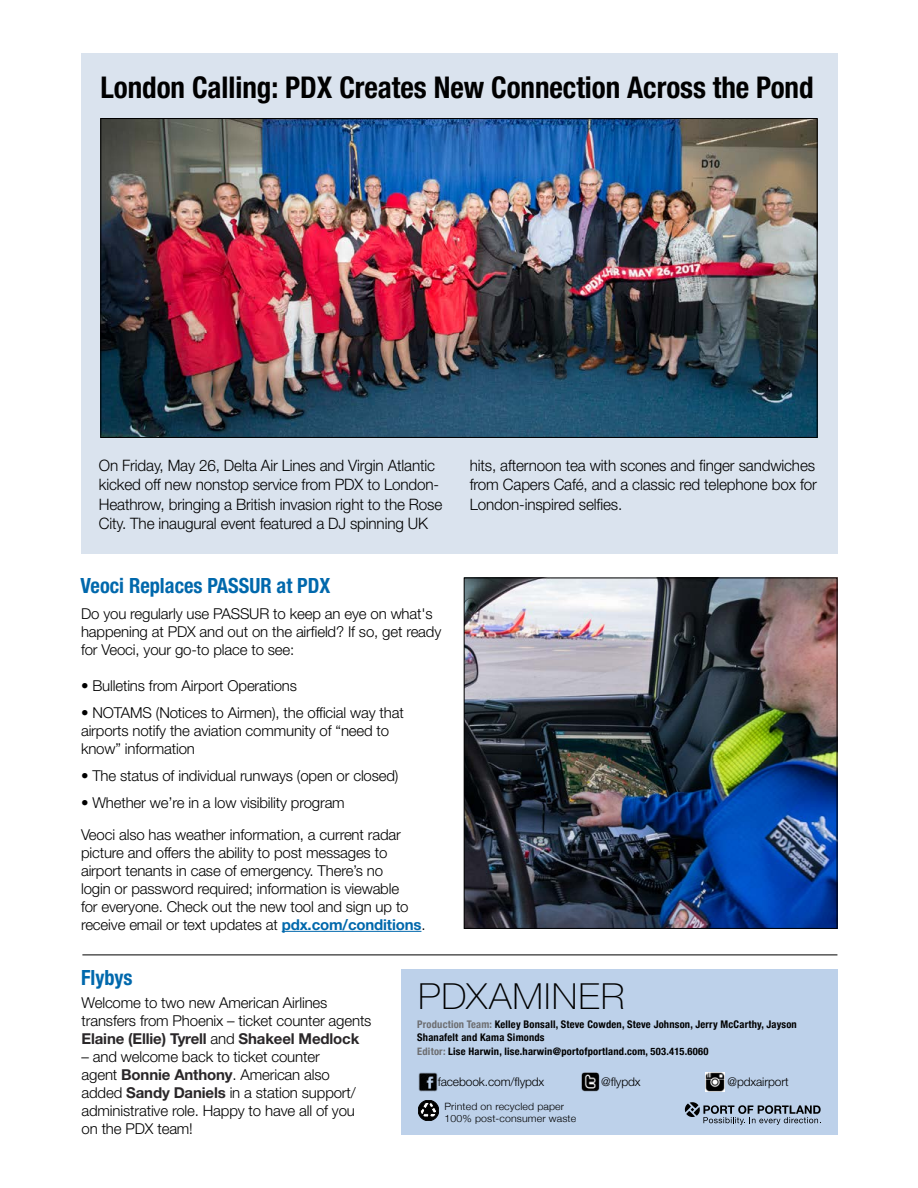
<style>
.page{position:relative;width:918px;height:1188px;background:#fff}
.page>*{position:absolute;margin:0;border:0;box-sizing:border-box;transform-origin:0 0}
.t1{font:100 36px "Helvetica Neue LT Std";letter-spacing:.03em;color:#000;scale:1.05 1}
.t2{font:700 condensed 30px "Helvetica Neue LT Std";color:#000}
.t3{font:700 condensed 21px "Helvetica Neue LT Std";color:#0068ac}
.t4{font:300 15.75px/19.5px "Helvetica Neue LT Std";letter-spacing:-.01em;color:#000}
.t5{font:300 15px/18px "Helvetica Neue LT Std";letter-spacing:-.01em;color:#000}
.t6{font:300 12px "Helvetica Neue LT Std";letter-spacing:-.01em;color:#000}
.t7{font:700 condensed 10.5px/12.6px "Helvetica Neue";letter-spacing:.02em;color:#000}
.t8{font:700 condensed 10.35px "Helvetica Neue";letter-spacing:.02em;color:#000}
.t9{font:300 10.05px/12px "Helvetica Neue";letter-spacing:.01em;color:#000;scale:1.05 1}
.s1{font-weight:700;color:#0068ac}
.s2{font-weight:700;color:#2a2729}
.s3{color:#6d6e71}
.s4{font-size:10.5px}
</style>
<div class="page">
<div style="left:81px;top:53px;width:756px;height:501px;background:#dae3ee"></div>
<hr style="left:282px;top:931px;width:139px;height:1px;background:#0068ac">
<hr style="left:82px;top:955px;width:755px;height:1px;background:#000">
<img style="left:466px;top:580px;width:369px;height:347px">
<div style="left:464px;top:578px;width:373px;height:351px;border:1px solid #000"></div>
<img style="left:102px;top:120px;width:714px;height:316px">
<div style="left:401px;top:970px;width:436px;height:165px;background:#bdd1ea"></div>
<svg style="left:685px;top:1102px;width:136px;height:23px"></svg>
<div style="left:418px;top:1100px;width:21px;height:21px;background:#000;border-radius:50%"></div>
<div style="left:418px;top:1100px;width:21px;height:21px;border:1px solid #000;border-radius:50%"></div>
<svg style="left:420px;top:1102px;width:18px;height:16px"></svg>
<img style="left:418px;top:1072px;width:19px;height:19px">
<img style="left:581px;top:1073px;width:19px;height:18px">
<img style="left:705px;top:1072px;width:19px;height:19px">
<h2 class="t2" style="left:100px;top:69px;width:715px">London Calling: PDX Creates New Connection Across the Pond</h2>
<p class="t4" style="left:99px;top:455px;width:345px">On Friday, May 26, Delta Air Lines and Virgin Atlantic kicked off new nonstop service from PDX to London-Heathrow, bringing a British invasion right to the Rose City. The inaugural event featured a DJ spinning UK</p>
<h3 class="t3" style="left:81px;top:572px;width:251px">Veoci Replaces PASSUR at PDX</h3>
<p class="t4" style="left:470px;top:455px;width:349px">hits, afternoon tea with scones and finger sandwiches from Capers Café, and a classic red telephone box for<br>London-inspired selfies.</p>
<p class="t5" style="left:81px;top:605px;width:362px">Do you regularly use PASSUR to keep an eye on what's happening at PDX and out on the airfield? If so, get ready for Veoci, your go-to place to see:</p>
<p class="t5" style="left:81px;top:676px;width:218px">• Bulletins from Airport Operations</p>
<p class="t5" style="left:81px;top:703px;width:324px">• NOTAMS (Notices to Airmen), the official way that airports notify the aviation community of “need to know” information</p>
<p class="t5" style="left:81px;top:766px;width:319px">• The status of individual runways (open or closed)</p>
<p class="t5" style="left:81px;top:786px;width:321px;line-height:32.1px">• Whether we’re in a low visibility program<br>Veoci also has weather information, a current radar</p>
<p class="t5" style="left:81px;top:843px;width:346px">picture and offers the ability to post messages to airport tenants in case of emergency. There’s no<br>login or password required; information is viewable<br>for everyone. Check out the new tool and sign up to receive email or text updates at <span class="s1">pdx.com/conditions</span>.</p>
<h3 class="t3" style="left:81px;top:964px;width:53px">Flybys</h3>
<h1 class="t1" style="left:418px;top:976px;width:198px">PDXAMINER</h1>
<p class="t5" style="left:82px;top:994px;width:291px">Welcome to two new American Airlines transfers from Phoenix – ticket counter agents<br><span class="s2">Elaine (Ellie) Tyrell</span> and <span class="s2">Shakeel Medlock</span></p>
<p class="t5" style="left:82px;top:1048px;width:276px">– and welcome back to ticket counter agent <span class="s2">Bonnie Anthony</span>. American also added <span class="s2">Sandy Daniels</span> in a station support/ administrative role. Happy to have all of you on the PDX team!</p>
<p class="t7" style="left:417px;top:1017px;width:381px"><span class="s3">Production Team:</span> Kelley Bonsall, Steve Cowden, Steve Johnson, Jerry McCarthy, Jayson<br>Shanafelt and Kama Simonds</p>
<p class="t8" style="left:417px;top:1042px;width:293px"><span class="s3">Editor:</span> Lise Harwin, lise.harwin@portofportland.com, 503.415.606<span class="s4">0</span></p>
<p class="t6" style="left:438px;top:1074px;width:108px">facebook.com/flypdx</p>
<p class="t6" style="left:601px;top:1074px;width:41px">@flypdx</p>
<p class="t6" style="left:728px;top:1074px;width:63px">@pdxairport</p>
<p class="t9" style="left:445px;top:1099px;width:127px">Printed on recycled paper<br>100% post-consumer waste</p>
</div>
